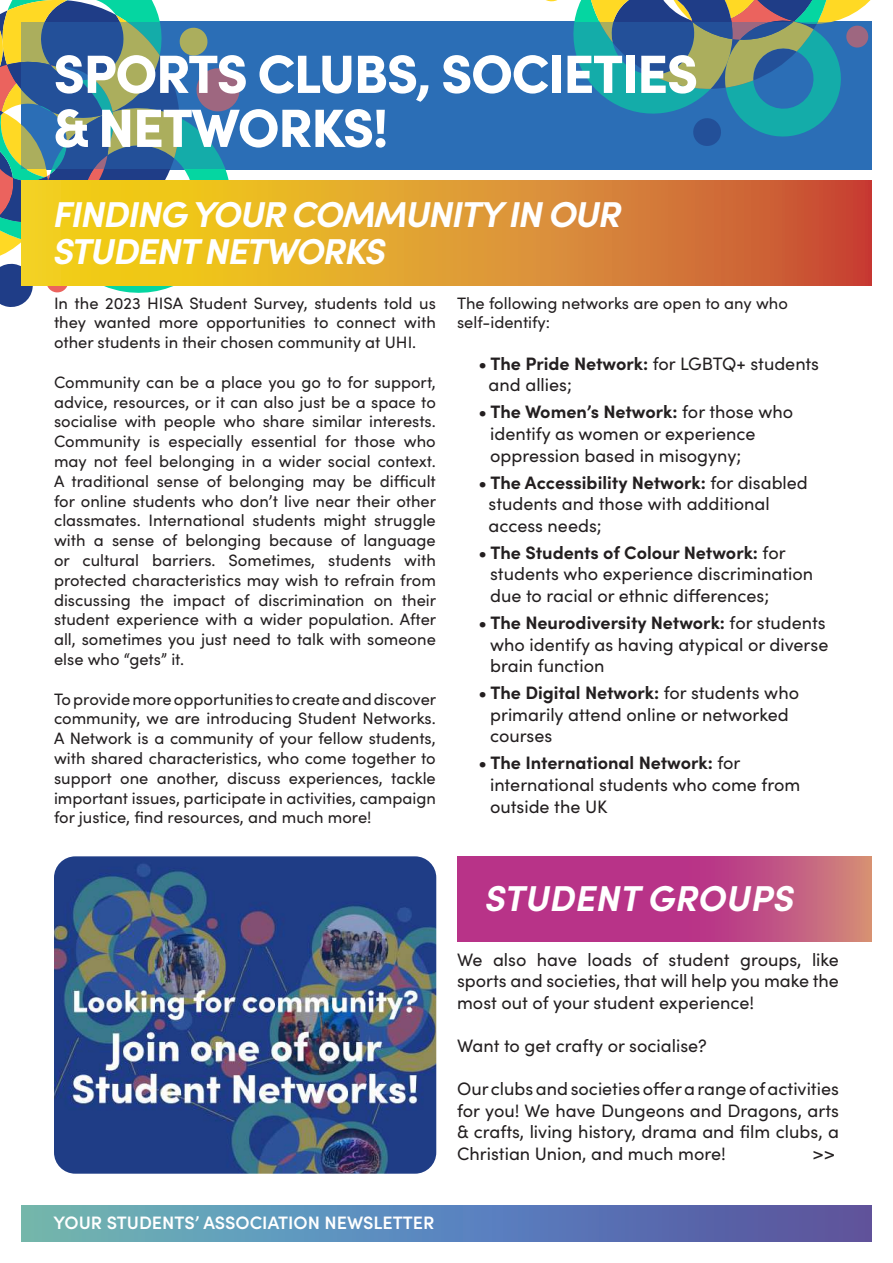
<style>
.page{position:relative;width:893px;height:1263px;background:#fff}
.page>*{position:absolute;margin:0;border:0;box-sizing:border-box;transform-origin:0 0}
.t1{font:900 54px/54px "Sofia Pro";letter-spacing:-.03em;color:#fff}
.t2{font:italic 700 36px/37.5px "Sofia Pro";letter-spacing:-.04em;color:#fff}
.t3{font:italic 700 36px "Sofia Pro";color:#fff}
.t4{font:18px/21.6px "Sofia Pro";color:#231f20}
.t5{font:600 18px "Sofia Pro";color:#fff}
.t6{font:16.5px/19.8px "Sofia Pro";color:#231f20;text-align:justify}
.s1{font-weight:700}
</style>
<div class="page">
<svg style="left:21px;top:1205px;width:851px;height:37px;background:#5f84b3"></svg>
<svg style="left:0;top:0;width:241px;height:307px"></svg>
<svg style="left:21px;top:180px;width:851px;height:106px;background:#df982d"></svg>
<svg style="left:458px;top:856px;width:414px;height:85px;background:#bc4485"></svg>
<svg style="left:536px;top:0;width:336px;height:22px"></svg>
<svg style="left:21px;top:22px;width:851px;height:147px;background:#3777a6"></svg>
<img style="left:54px;top:856px;width:382px;height:318px">
<h1 class="t1" style="left:53px;top:42px;width:646px">SPORTS CLUBS, SOCIETIES &amp; NETWORKS!</h1>
<h2 class="t2" style="left:53px;top:192px;width:570px">FINDING YOUR COMMUNITY IN OUR<br>STUDENT NETWORKS</h2>
<p class="t6" style="left:54px;top:292px;width:383px">In the 2023 HISA Student Survey, students told us they wanted more opportunities to connect with other students in their chosen community at UHI.</p>
<p class="t6" style="left:54px;top:371px;width:384px">Community can be a place you go to for support, advice, resources, or it can also just be a space to socialise with people who share similar interests.<br>Community is especially essential for those who may not feel belonging in a wider social context.<br>A traditional sense of belonging may be difficult for online students who don’t live near their other classmates. International students might struggle with a sense of belonging because of language or cultural barriers. Sometimes, students with protected characteristics may wish to refrain from discussing the impact of discrimination on their student experience with a wider population. After all, sometimes you just need to talk with someone else who “gets” it.</p>
<p class="t6" style="left:54px;top:688px;width:384px">To provide more opportunities to create and discover community, we are introducing Student Networks.<br>A Network is a community of your fellow students, with shared characteristics, who come together to support one another, discuss experiences, tackle important issues, participate in activities, campaign for justice, find resources, and much more!</p>
<p class="t6" style="left:457px;top:292px;width:332px">The following networks are open to any who self-identify:</p>
<p class="t4" style="left:489px;top:352px;width:332px;text-indent:-10px"><span class="s1">• The Pride Network:</span> for LGBTQ+ students and allies;</p>
<p class="t4" style="left:490px;top:400px;width:305px;text-indent:-12px"><span class="s1">• The Women’s Network:</span> for those who identify as women or experience oppression based in misogyny;</p>
<p class="t4" style="left:489px;top:470px;width:321px;text-indent:-10px"><span class="s1">• The Accessibility Network:</span> for disabled students and those with additional access needs;</p>
<p class="t4" style="left:490px;top:541px;width:325px;text-indent:-12px"><span class="s1">• The Students of Colour Network:</span> for students who experience discrimination due to racial or ethnic differences;</p>
<p class="t4" style="left:490px;top:611px;width:340px;text-indent:-12px"><span class="s1">• The Neurodiversity Network:</span> for students who identify as having atypical or diverse brain function</p>
<p class="t4" style="left:490px;top:681px;width:310px;text-indent:-12px"><span class="s1">• The Digital Network:</span> for students who primarily attend online or networked courses</p>
<p class="t4" style="left:490px;top:751px;width:312px;text-indent:-12px"><span class="s1">• The International Network:</span> for international students who come from outside the UK</p>
<h2 class="t3" style="left:485px;top:871px;width:311px">STUDENT GROUPS</h2>
<p class="t5" style="left:54px;top:1209px;width:382px">YOUR STUDENTS’ ASSOCIATION NEWSLETTER</p>
<p class="t4" style="left:457px;top:947px;width:383px;text-align:justify">We also have loads of student groups, like sports and societies, that will help you make the most out of your student experience!</p>
<p class="t4" style="left:457px;top:1034px;width:251px">Want to get crafty or socialise?</p>
<p class="t4" style="left:457px;top:1077px;width:383px;text-align:justify">Our clubs and societies offer a range of activities for you! We have Dungeons and Dragons, arts &amp; crafts, living history, drama and film clubs, a Christian Union, and much more!</p>
<p class="t4" style="left:812px;top:1142px;width:24px">&gt;&gt;</p>
</div>
